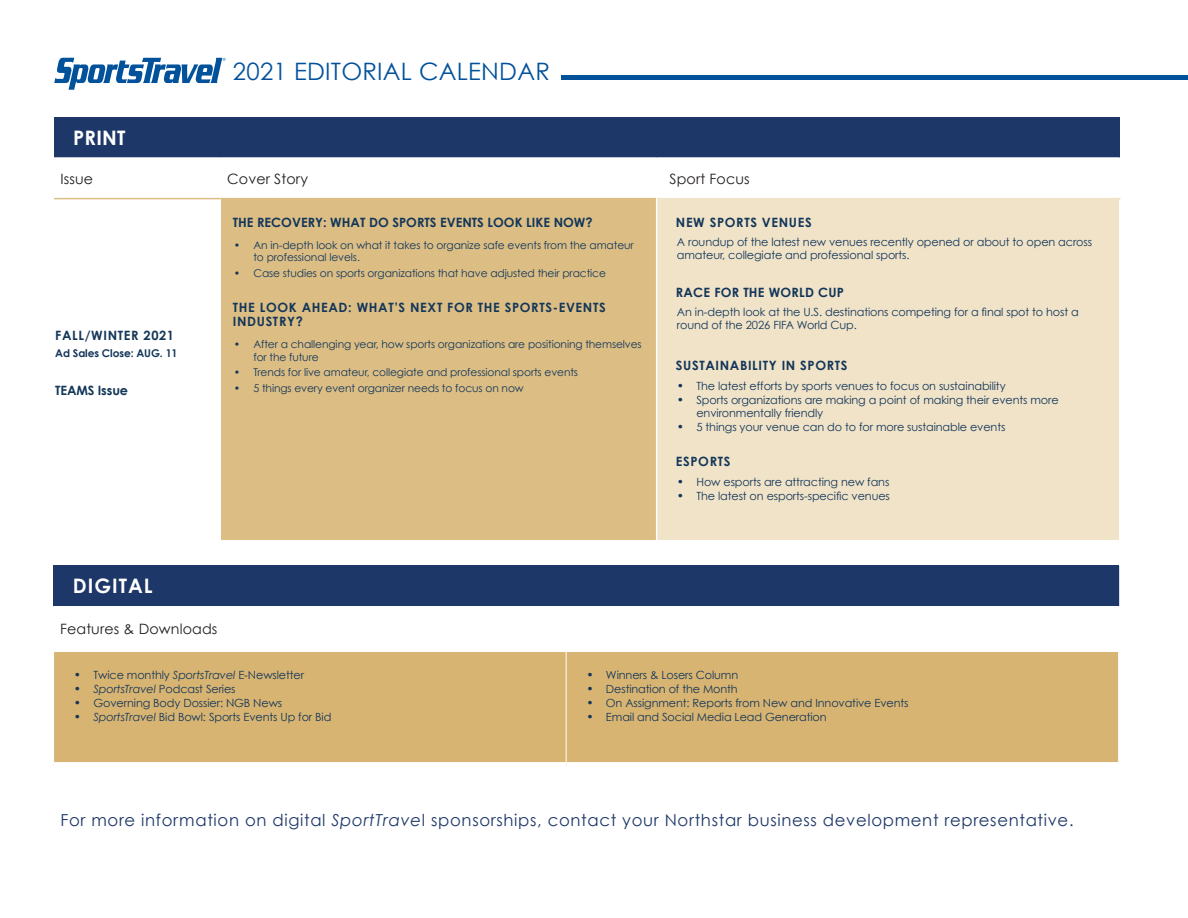
<style>
.page{position:relative;width:1188px;height:918px;background:#fff}
.page>*{position:absolute;margin:0;border:0;box-sizing:border-box;transform-origin:0 0}
.t1{font:24px "Century Gothic";letter-spacing:.01em;color:#01519b}
.chart_body_brand_8_9{font:700 19.95px "Century Gothic";letter-spacing:.05em;color:#fff}
.headers{font:700 19.95px "Century Gothic";letter-spacing:.01em;color:#fff}
.t2{font:16.5px "Century Gothic";letter-spacing:.04em;color:#1d3768}
.headers-2{font:14.25px "Century Gothic";letter-spacing:.01em;color:#231f20}
.reverse_headers_for{font:14.25px "Century Gothic";letter-spacing:.01em;color:#231f20}
.body_no_bullets{font:700 12.9px/14.2px "Century Gothic";letter-spacing:.05em;color:#133659}
.body_no_bullets-2{font:700 12.9px "Century Gothic";color:#133659}
.body_no_bullets-3{font:700 12.9px "Century Gothic";letter-spacing:.02em;color:#133659}
.Paragraph_Style_1{font:700 12.9px "Century Gothic";letter-spacing:.05em;color:#133659}
.Paragraph_Style_1-2{font:700 12.9px "Century Gothic";letter-spacing:-.01em;color:#133659}
.body_no_bullets-4{font:11.25px/12.8px "Century Gothic";letter-spacing:-.01em;color:#133659}
.t3{font:10.65px/12.8px "Century Gothic";letter-spacing:-.01em;color:#133659}
.Paragraph_Style_1-3{font:700 10.65px "Century Gothic";letter-spacing:-.01em;color:#133659}
.s1{font-size:12px}
.s2{font-style:italic}
.s3{font-style:italic;font-size:12px}
</style>
<div class="page">
<div style="left:54px;top:117px;width:1066px;height:41px;background:#1d3768"></div>
<div style="left:221px;top:199px;width:436px;height:341px;background:#dcbe85"></div>
<div style="left:657px;top:199px;width:463px;height:341px;background:#f0e3c8"></div>
<hr style="left:656px;top:199px;width:1px;height:341px;background:#fff">
<hr style="left:1119px;top:199px;width:2px;height:341px;background:#fff">
<hr style="left:221px;top:157px;width:436px;height:2px;background:#fff">
<hr style="left:657px;top:157px;width:463px;height:2px;background:#fff">
<hr style="left:54px;top:157px;width:167px;height:2px;background:#fff">
<hr style="left:54px;top:198px;width:167px;height:1px;background:#dcbe85">
<hr style="left:221px;top:198px;width:435px;height:1px;background:#dcbe85">
<hr style="left:657px;top:198px;width:463px;height:1px;background:#f0e3c8">
<div style="left:54px;top:566px;width:1065px;height:40px;background:#1d3768"></div>
<div style="left:54px;top:652px;width:1064px;height:110px;background:#d8b472"></div>
<hr style="left:566px;top:652px;width:1px;height:110px;background:#fff">
<hr style="left:53px;top:565px;width:513px;height:1px;background:#1d3768">
<hr style="left:53px;top:566px;width:1px;height:40px;background:#1d3768">
<hr style="left:566px;top:565px;width:553px;height:1px;background:#1d3768">
<hr style="left:558px;top:76px;width:630px;height:4px;background:#01519b">
<div style="left:552px;top:31px;width:9px;height:68px;background:#fff"></div>
<svg style="left:54px;top:58px;width:172px;height:32px"></svg>
<p class="t1" style="left:233px;top:57px;width:318px">2021 EDITORIAL CALENDAR</p>
<p class="headers" style="left:73px;top:125px;width:54px">PRINT</p>
<p class="headers-2" style="left:60px;top:170px;width:34px">Issue</p>
<p class="headers-2" style="left:227px;top:170px;width:82px">Cover Story</p>
<p class="headers-2" style="left:669px;top:170px;width:82px">Sport Focus</p>
<p class="Paragraph_Style_1" style="left:55px;top:327px;width:120px">FALL/WINTER 2021</p>
<p class="Paragraph_Style_1-3" style="left:55px;top:346px;width:124px">Ad Sales Close: AUG. 11</p>
<p class="Paragraph_Style_1-2" style="left:55px;top:382px;width:74px">TEAMS Issue</p>
<p class="body_no_bullets-2" style="left:233px;top:214px;width:361px">THE RECOVERY: WHAT DO SPORTS EVENTS LOOK LIKE NOW?</p>
<p class="t3" style="left:253px;top:238px;width:382px;text-indent:-20px">• An in-depth look on what it takes to organize safe events from the amateur to professional levels.</p>
<p class="t3" style="left:234px;top:267px;width:374px">• Case studies on sports organizations that have adjusted their practice</p>
<p class="body_no_bullets" style="left:233px;top:300px;width:374px">THE LOOK AHEAD: WHAT’S NEXT FOR THE SPORTS-EVENTS<br>INDUSTRY?</p>
<p class="t3" style="left:253px;top:338px;width:390px;text-indent:-20px">• After a challenging year, how sports organizations are positioning themselves for the future</p>
<p class="t3" style="left:234px;top:366px;width:346px">• Trends for live amateur, collegiate and professional sports events</p>
<p class="t3" style="left:234px;top:382px;width:291px">• 5 things every event organizer needs to focus on now</p>
<p class="body_no_bullets" style="left:676px;top:215px;width:137px">NEW SPORTS VENUES</p>
<p class="body_no_bullets-4" style="left:677px;top:235px;width:417px">A roundup of the latest new venues recently opened or about to open across amateur, collegiate and professional sports.</p>
<p class="body_no_bullets-3" style="left:676px;top:284px;width:170px">RACE FOR THE WORLD CUP</p>
<p class="body_no_bullets-4" style="left:677px;top:306px;width:403px">An in-depth look at the U.S. destinations competing for a final spot to host a round of the 2026 FIFA World Cup.</p>
<p class="body_no_bullets" style="left:676px;top:358px;width:173px">SUSTAINABILITY IN SPORTS</p>
<p class="body_no_bullets-4" style="left:677px;top:380px;width:330px"><span class="s1">•</span> The latest efforts by sports venues to focus on sustainability</p>
<p class="body_no_bullets-4" style="left:696px;top:394px;width:364px;text-indent:-20px"><span class="s1">•</span> Sports organizations are making a point of making their events more environmentally friendly</p>
<p class="body_no_bullets-4" style="left:677px;top:420px;width:330px"><span class="s1">•</span> 5 things your venue can do to for more sustainable events</p>
<p class="body_no_bullets" style="left:676px;top:454px;width:56px">ESPORTS</p>
<p class="body_no_bullets-4" style="left:677px;top:476px;width:214px"><span class="s1">•</span> How esports are attracting new fans</p>
<p class="body_no_bullets-4" style="left:677px;top:490px;width:215px"><span class="s1">•</span> The latest on esports-specific venues</p>
<p class="chart_body_brand_8_9" style="left:73px;top:574px;width:81px">DIGITAL</p>
<p class="reverse_headers_for" style="left:60px;top:621px;width:159px">Features &amp; Downloads</p>
<p class="body_no_bullets-4" style="left:74px;top:669px;width:232px"><span class="s1">•</span> Twice monthly <span class="s2">SportsTravel</span> E-Newsletter</p>
<p class="body_no_bullets-4" style="left:74px;top:683px;width:163px"><span class="s3">•</span> <span class="s2">SportsTravel</span> Podcast Series</p>
<p class="body_no_bullets-4" style="left:74px;top:697px;width:210px"><span class="s1">•</span> Governing Body Dossier: NGB News</p>
<p class="body_no_bullets-4" style="left:74px;top:710px;width:259px"><span class="s3">•</span> <span class="s2">SportsTravel</span> Bid Bowl: Sports Events Up for Bid</p>
<p class="body_no_bullets-4" style="left:586px;top:669px;width:153px"><span class="s1">•</span> Winners &amp; Losers Column</p>
<p class="body_no_bullets-4" style="left:586px;top:683px;width:153px"><span class="s1">•</span> Destination of the Month</p>
<p class="body_no_bullets-4" style="left:586px;top:697px;width:324px"><span class="s1">•</span> On Assignment: Reports from New and Innovative Events</p>
<p class="body_no_bullets-4" style="left:586px;top:710px;width:242px"><span class="s1">•</span> Email and Social Media Lead Generation</p>
<p class="t2" style="left:60px;top:810px;width:1015px">For more information on digital <span class="s2">SportTrave</span>l sponsorships, contact your Northstar business development representative.</p>
</div>
